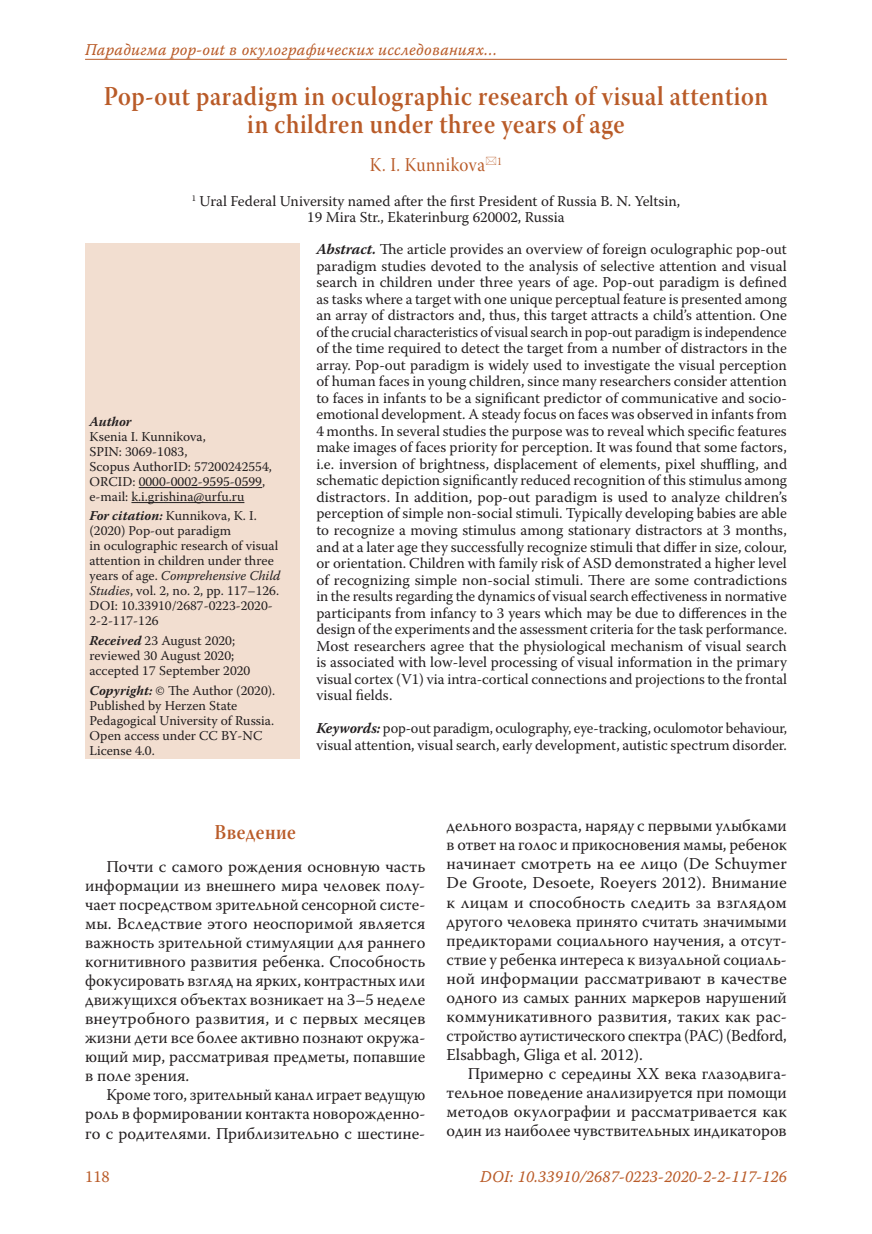
<style>
.page{position:relative;width:872px;height:1234px;background:#fff}
.page>*{position:absolute;margin:0;border:0;box-sizing:border-box;transform-origin:0 0}
.Заголовок_1{font:27px/28.5px "Warnock Pro Semibold Subh";letter-spacing:.025em;color:#b95b28;text-align:center;scale:.9 1}
.Заголовок_3{font:21px "Warnock Pro Semibold Subh";letter-spacing:.025em;color:#b95b28;scale:.9 1}
.Заголовок_2{font:19.5px "Warnock Pro Subh";letter-spacing:.025em;color:#b95b28;scale:.9 1}
.Body{font:16.5px/19px "Warnock Pro";color:#231f20;text-align:justify}
.Body-2{font:16.5px/19px "Warnock Pro";color:#231f20;text-align:justify;scale:.96 1}
.t1{font:16.5px "Warnock Pro It Capt";letter-spacing:.01em;color:#b95b28;scale:.95 1}
.t2{font:16.5px "Warnock Pro";color:#b95b28}
.Annotation{font:15px/16.5px "Warnock Pro";color:#231f20;text-align:justify}
.Annotation-2{font:15px/16.5px "Warnock Pro";color:#231f20;scale:.96 1}
.Affiliation{font:15px/16.5px "Warnock Pro";color:#231f20;text-align:center}
.Affiliation_info{font:13.5px/15px "Warnock Pro";color:#231f20}
.s1{font-weight:700;font-style:italic}
.s2{font-style:italic}
</style>
<div class="page">
<hr style="left:85px;top:59px;width:702px;height:1px;background:#b95b28">
<div style="left:85px;top:243px;width:214px;height:515px;background:#f2ded0"></div>
<hr style="left:139px;top:487px;width:123px;height:1px;background:#231f20">
<hr style="left:131px;top:502px;width:113px;height:1px;background:#231f20">
<p class="t1" style="left:85px;top:39px;width:436px">Парадигма pop-out в окулографических исследованиях…</p>
<p class="Заголовок_1" style="left:104px;top:81px;width:739px">Pop-out paradigm in oculographic research of visual attention in children under three years of age</p>
<p class="Заголовок_2" style="left:370px;top:154px;width:149px">K. I. Kunnikova <sup>1</sup></p>
<p class="Affiliation" style="left:192px;top:192px;width:490px"><sup>1</sup> Ural Federal University named after the first President of Russia B. N. Yeltsin,<br>19 Mira Str., Ekaterinburg 620002, Russia</p>
<p class="Affiliation_info" style="left:89px;top:413px;width:184px"><span class="s1">Author<br></span>Ksenia I. Kunnikova,<br>SPIN: 3069-1083,<br>Scopus AuthorID: 57200242554,<br>ORCID: 0000-0002-9595-0599, e-mail: k.i.grishina@urfu.ru</p>
<p class="Affiliation_info" style="left:89px;top:508px;width:193px"><span class="s1">For citation:</span> Kunnikova, K. I. (2020) Pop-out paradigm<br>in oculographic research of visual attention in children under three years of age. <span class="s2">Comprehensive Child<br>Studies</span>, vol. 2, no. 2, pp. 117–126.<br>DOI: 10.33910/2687-0223-2020-<br>2-2-117-126</p>
<p class="Affiliation_info" style="left:89px;top:632px;width:162px"><span class="s1">Received</span> 23 August 2020; reviewed 30 August 2020; accepted 17 September 2020</p>
<p class="Affiliation_info" style="left:89px;top:682px;width:187px"><span class="s1">Copyright:</span> © The Author (2020).<br>Published by Herzen State<br>Pedagogical University of Russia.<br>Open access under CC BY-NC<br>License 4.0.</p>
<p class="Annotation" style="left:316px;top:241px;width:472px"><span class="s1">Abstract.</span> The article provides an overview of foreign oculographic pop-out paradigm studies devoted to the analysis of selective attention and visual search in children under three years of age. Pop-out paradigm is defined as tasks where a target with one unique perceptual feature is presented among an array of distractors and, thus, this target attracts a child’s attention. One of the crucial characteristics of visual search in pop-out paradigm is independence of the time required to detect the target from a number of distractors in the array. Pop-out paradigm is widely used to investigate the visual perception of human faces in young children, since many researchers consider attention to faces in infants to be a significant predictor of communicative and socio&shy;emotional development. A steady focus on faces was observed in infants from 4 months. In several studies the purpose was to reveal which specific features make images of faces priority for perception. It was found that some factors, i.e. inversion of brightness, displacement of elements, pixel shuffling, and schematic depiction significantly reduced recognition of this stimulus among distractors. In addition, pop-out paradigm is used to analyze children’s perception of simple non-social stimuli. Typically developing babies are able to recognize a moving stimulus among stationary distractors at 3 months, and at a later age they successfully recognize stimuli that differ in size, colour, or orientation. Children with family risk of ASD demonstrated a higher level of recognizing simple non-social stimuli. There are some contradictions in the results regarding the dynamics of visual search effectiveness in normative participants from infancy to 3 years which may be due to differences in the design of the experiments and the assessment criteria for the task performance.<br>Most researchers agree that the physiological mechanism of visual search is associated with low-level processing of visual information in the primary visual cortex (V1) via intra-cortical connections and projections to the frontal visual fields.</p>
<p class="Annotation-2" style="left:316px;top:719px;width:492px"><span class="s1">Keywords:</span> pop-out paradigm, oculography, eye-tracking, oculomotor behaviour, visual attention, visual search, early development, autistic spectrum disorder.</p>
<p class="Заголовок_3" style="left:214px;top:819px;width:92px">Введение</p>
<p class="Body" style="left:85px;top:856px;width:342px;text-indent:21px">Почти с самого рождения основную часть информации из внешнего мира человек полу&shy;чает посредством зрительной сенсорной систе&shy;мы. Вследствие этого неоспоримой является важность зрительной стимуляции для раннего когнитивного развития ребенка. Способность фокусировать взгляд на ярких, контрастных или движущихся объектах возникает на 3–5 неделе внеутробного развития, и с первых месяцев жизни дети все более активно познают окружа&shy;ющий мир, рассматривая предметы, попавшие в поле зрения.</p>
<p class="Body-2" style="left:85px;top:1084px;width:356px;text-indent:21px">Кроме того, зрительный канал играет ведущую роль в формировании контакта новорожденно&shy;го с родителями. Приблизительно с шестине-</p>
<p class="Body" style="left:446px;top:815px;width:342px">дельного возраста, наряду с первыми улыбками в ответ на голос и прикосновения мамы, ребенок начинает смотреть на ее лицо (De Schuymer De Groote, Desoete, Roeyers 2012). Внимание к лицам и способность следить за взглядом другого человека принято считать значимыми предикторами социального научения, а отсут&shy;ствие у ребенка интереса к визуальной социаль&shy;ной информации рассматривают в качестве одного из самых ранних маркеров нарушений коммуникативного развития, таких как рас&shy;стройство аутистического спектра (РАС) (Bedford, Elsabbagh, Gliga et al. 2012).</p>
<p class="Body" style="left:446px;top:1063px;width:342px;text-indent:21px">Примерно с середины XX века глазодвига&shy;тельное поведение анализируется при помощи методов окулографии и рассматривается как один из наиболее чувствительных индикаторов</p>
<p class="t2" style="left:85px;top:1166px;width:26px">118</p>
<p class="t1" style="left:480px;top:1166px;width:324px">DOI: 10.33910/2687-0223-2020-2-2-117-126</p>
</div>
